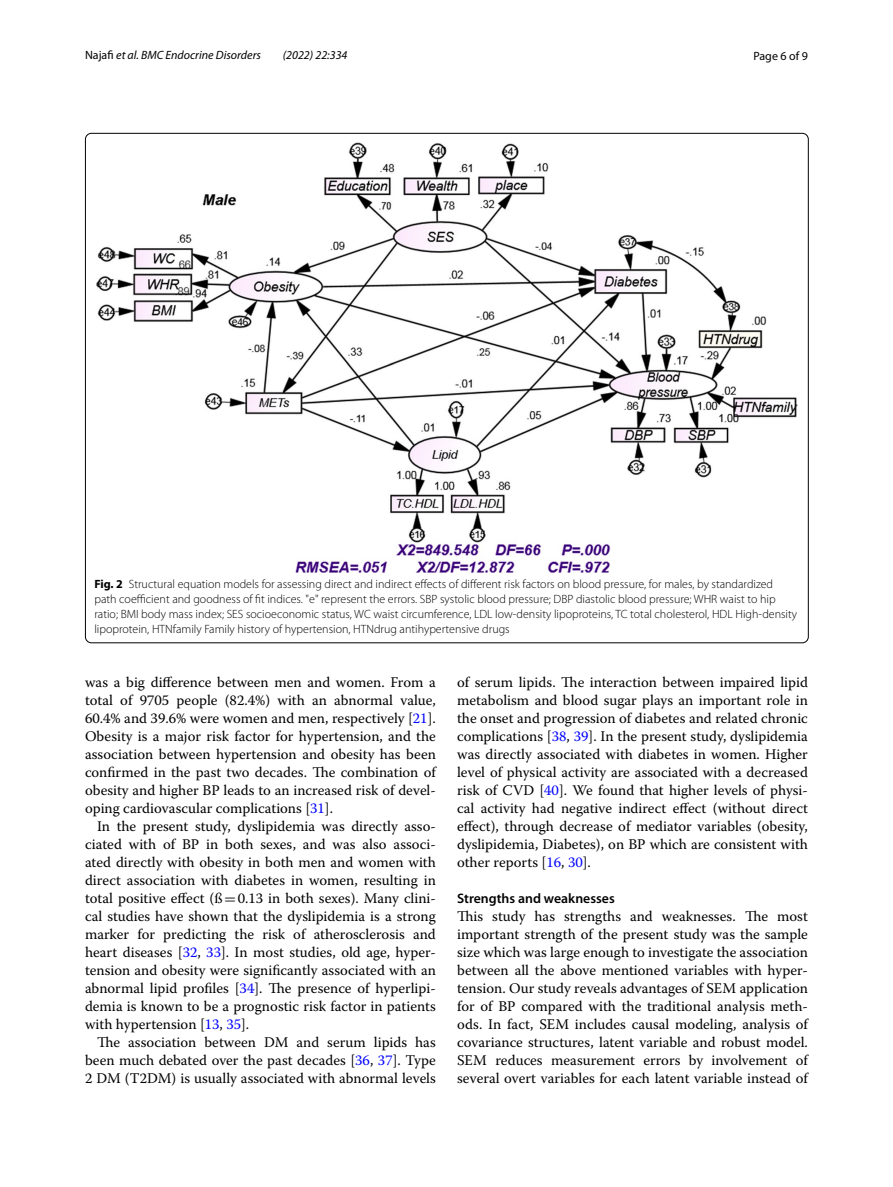
<style>
.page{position:relative;width:893px;height:1187px;background:#fff}
.page>*{position:absolute;margin:0;border:0;box-sizing:border-box;transform-origin:0 0}
.t1{font:14.7px/18px "Warnock Pro";color:#000;text-align:justify}
.t2{font:600 13.8px "Myriad Pro";color:#000}
.t3{font:300 12px/15px "Myriad Pro";color:#000}
.t4{font:italic 12px "Myriad Pro";color:#000}
.t5{font:12px "Myriad Pro";color:#000}
.s1{font-style:normal}
.s2{font-weight:700}
.s3{color:#00f}
.s4{font-family:"MTSY"}
</style>
<div class="page">
<img style="left:97px;top:142px;width:700px;height:430px">
<p class="t4" style="left:85px;top:48px;width:177px"><span class="s1">Najafi</span> et al. BMC Endocrine Disorders</p>
<p class="t4" style="left:283px;top:48px;width:66px">(2022) 22:334</p>
<p class="t5" style="left:753px;top:48px;width:56px">Page 6 of 9</p>
<p class="t3" style="left:94px;top:576px;width:704px"><span class="s2">Fig. 2</span> Structural equation models for assessing direct and indirect effects of different risk factors on blood pressure, for males, by standardized path coefficient and goodness of fit indices. "e" represent the errors. SBP systolic blood pressure; DBP diastolic blood pressure; WHR waist to hip ratio; BMI body mass index; SES socioeconomic status, WC waist circumference, LDL low-density lipoproteins, TC total cholesterol, HDL High-density lipoprotein, HTNfamily Family history of hypertension, HTNdrug antihypertensive drugs</p>
<p class="t1" style="left:85px;top:672px;width:352px">was a big difference between men and women. From a total of 9705 people (82.4%) with an abnormal value, 60.4% and 39.6% were women and men, respectively [<span class="s3">21</span>].<br>Obesity is a major risk factor for hypertension, and the association between hypertension and obesity has been confirmed in the past two decades. The combination of obesity and higher BP leads to an increased risk of devel&shy;oping cardiovascular complications [<span class="s3">31</span>].</p>
<p class="t1" style="left:85px;top:816px;width:352px;text-indent:12px">In the present study, dyslipidemia was directly asso&shy;ciated with of BP in both sexes, and was also associ&shy;ated directly with obesity in both men and women with direct association with diabetes in women, resulting in total positive effect (ß<span class="s4">=</span>0.13 in both sexes). Many clini&shy;cal studies have shown that the dyslipidemia is a strong marker for predicting the risk of atherosclerosis and heart diseases [<span class="s3">32</span>, <span class="s3">33</span>]. In most studies, old age, hyper&shy;tension and obesity were significantly associated with an abnormal lipid profiles [<span class="s3">34</span>]. The presence of hyperlipi&shy;demia is known to be a prognostic risk factor in patients with hypertension [<span class="s3">13</span>, <span class="s3">35</span>].</p>
<p class="t1" style="left:85px;top:1032px;width:352px;text-indent:12px">The association between DM and serum lipids has been much debated over the past decades [<span class="s3">36</span>, <span class="s3">37</span>]. Type 2 DM (T2DM) is usually associated with abnormal levels</p>
<p class="t1" style="left:457px;top:672px;width:352px">of serum lipids. The interaction between impaired lipid metabolism and blood sugar plays an important role in the onset and progression of diabetes and related chronic complications [<span class="s3">38</span>, <span class="s3">39</span>]. In the present study, dyslipidemia was directly associated with diabetes in women. Higher level of physical activity are associated with a decreased risk of CVD [<span class="s3">40</span>]. We found that higher levels of physi&shy;cal activity had negative indirect effect (without direct effect), through decrease of mediator variables (obesity, dyslipidemia, Diabetes), on BP which are consistent with other reports [<span class="s3">16</span>, <span class="s3">30</span>].</p>
<p class="t2" style="left:457px;top:889px;width:159px">Strengths and weaknesses</p>
<p class="t1" style="left:457px;top:906px;width:352px">This study has strengths and weaknesses. The most important strength of the present study was the sample size which was large enough to investigate the association between all the above mentioned variables with hyper&shy;tension. Our study reveals advantages of SEM application for of BP compared with the traditional analysis meth&shy;ods. In fact, SEM includes causal modeling, analysis of covariance structures, latent variable and robust model.<br>SEM reduces measurement errors by involvement of several overt variables for each latent variable instead of</p>
</div>
